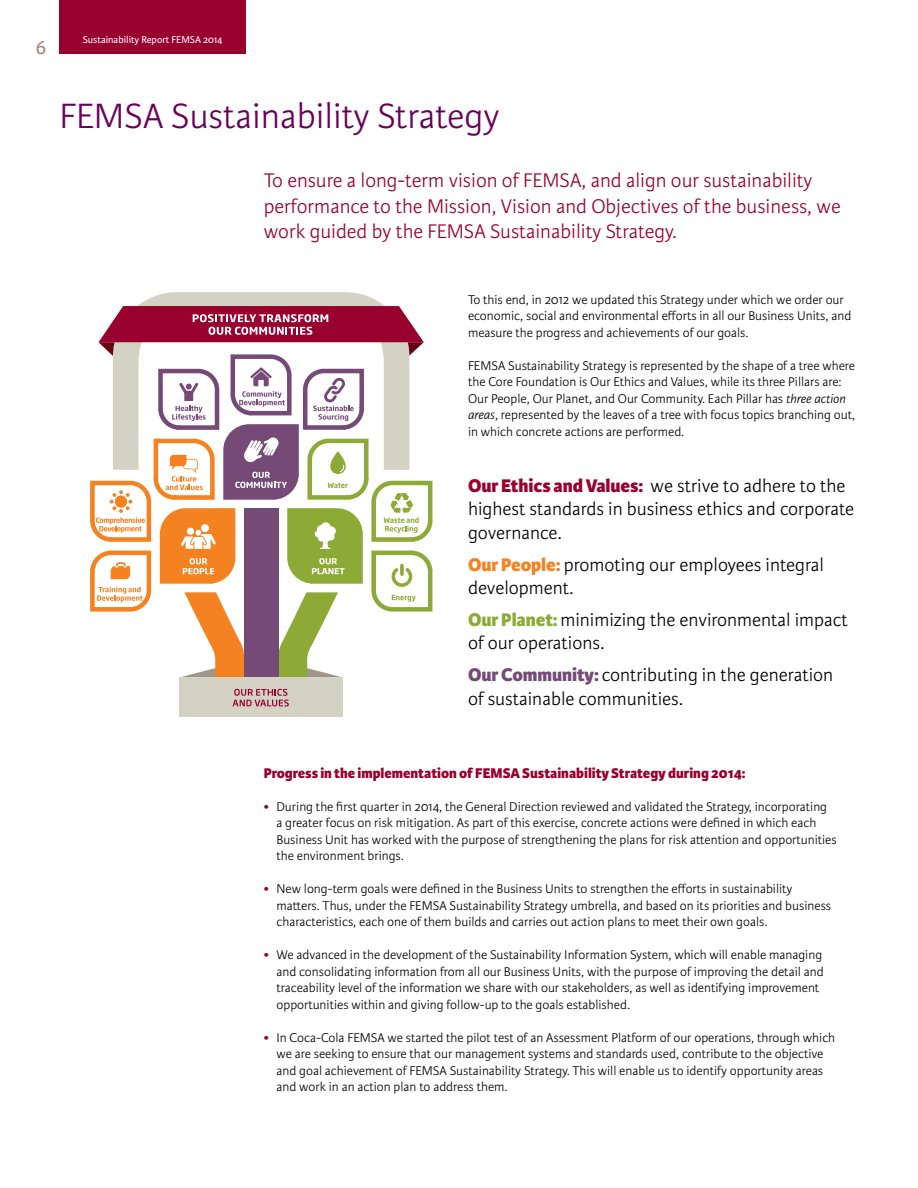
<style>
.page{position:relative;width:918px;height:1188px;background:#fff}
.page>*{position:absolute;margin:0;border:0;box-sizing:border-box;transform-origin:0 0}
.t1{font:300 37.5px "Karmina Sans";color:#68005a}
.t2{font:300 21px/25.2px "Karmina Sans";color:#98002e}
.t3{font:21px "Karmina Sans";color:#978b82}
.t4{font:300 19.5px/23.4px "Karmina Sans";color:#000}
.t5{font:800 15px "Karmina Sans";color:#98002e}
.t6{font:300 13.5px/16.5px "Karmina Sans";color:#000}
.t7{font:10.5px "Karmina Sans";color:#fff}
.s1{font-style:italic}
.s2{font-weight:800;color:#98002e}
.s3{font-weight:800;color:#f58220}
.s4{font-weight:800;color:#8daa37}
.s5{font-weight:800;color:#754a76}
.s6{font-weight:700;color:#98002e}
</style>
<div class="page">
<div style="left:60px;top:0;width:186px;height:54px;background:#98002e"></div>
<svg style="left:138px;top:292px;width:247px;height:14px;background:#d7d6ca"></svg>
<svg style="left:90px;top:306px;width:343px;height:411px"></svg>
<h2 class="t3" style="left:36px;top:35px;width:13px">6</h2>
<p class="t7" style="left:83px;top:33px;width:141px">Sustainability Report FEMSA 2014</p>
<h1 class="t1" style="left:60px;top:95px;width:442px">FEMSA Sustainability Strategy</h1>
<h2 class="t2" style="left:264px;top:168px;width:579px">To ensure a long-term vision of FEMSA, and align our sustainability performance to the Mission, Vision and Objectives of the business, we work guided by the FEMSA Sustainability Strategy.</h2>
<p class="t6" style="left:468px;top:291px;width:385px">To this end, in 2012 we updated this Strategy under which we order our economic, social and environmental efforts in all our Business Units, and measure the progress and achievements of our goals.</p>
<p class="t6" style="left:468px;top:357px;width:389px">FEMSA Sustainability Strategy is represented by the shape of a tree where the Core Foundation is Our Ethics and Values, while its three Pillars are:<br>Our People, Our Planet, and Our Community. Each Pillar has <span class="s1">three action areas</span>, represented by the leaves of a tree with focus topics branching out, in which concrete actions are performed.</p>
<h3 class="t4" style="left:468px;top:474px;width:388px"><span class="s2">Our Ethics and Values:</span> we strive to adhere to the highest standards in business ethics and corporate governance.</h3>
<h3 class="t4" style="left:468px;top:553px;width:358px"><span class="s3">Our People:</span> promoting our employees integral development.</h3>
<h3 class="t4" style="left:468px;top:608px;width:381px"><span class="s4">Our Planet:</span> minimizing the environmental impact of our operations.</h3>
<h3 class="t4" style="left:468px;top:664px;width:367px"><span class="s5">Our Community:</span> contributing in the generation of sustainable communities.</h3>
<p class="t5" style="left:264px;top:764px;width:483px">Progress in the implementation of FEMSA Sustainability Strategy during 2014:</p>
<p class="t6" style="left:277px;top:798px;width:562px;text-indent:-13px"><span class="s6">•</span> During the first quarter in 2014, the General Direction reviewed and validated the Strategy, incorporating<br>a greater focus on risk mitigation. As part of this exercise, concrete actions were defined in which each Business Unit has worked with the purpose of strengthening the plans for risk attention and opportunities the environment brings.</p>
<p class="t6" style="left:277px;top:881px;width:556px;text-indent:-13px"><span class="s6">•</span> New long-term goals were defined in the Business Units to strengthen the efforts in sustainability matters. Thus, under the FEMSA Sustainability Strategy umbrella, and based on its priorities and business characteristics, each one of them builds and carries out action plans to meet their own goals.</p>
<p class="t6" style="left:277px;top:947px;width:549px;text-indent:-13px"><span class="s6">•</span> We advanced in the development of the Sustainability Information System, which will enable managing and consolidating information from all our Business Units, with the purpose of improving the detail and traceability level of the information we share with our stakeholders, as well as identifying improvement opportunities within and giving follow-up to the goals established.</p>
<p class="t6" style="left:277px;top:1029px;width:560px;text-indent:-13px"><span class="s6">•</span> In Coca-Cola FEMSA we started the pilot test of an Assessment Platform of our operations, through which we are seeking to ensure that our management systems and standards used, contribute to the objective and goal achievement of FEMSA Sustainability Strategy. This will enable us to identify opportunity areas and work in an action plan to address them.</p>
</div>
